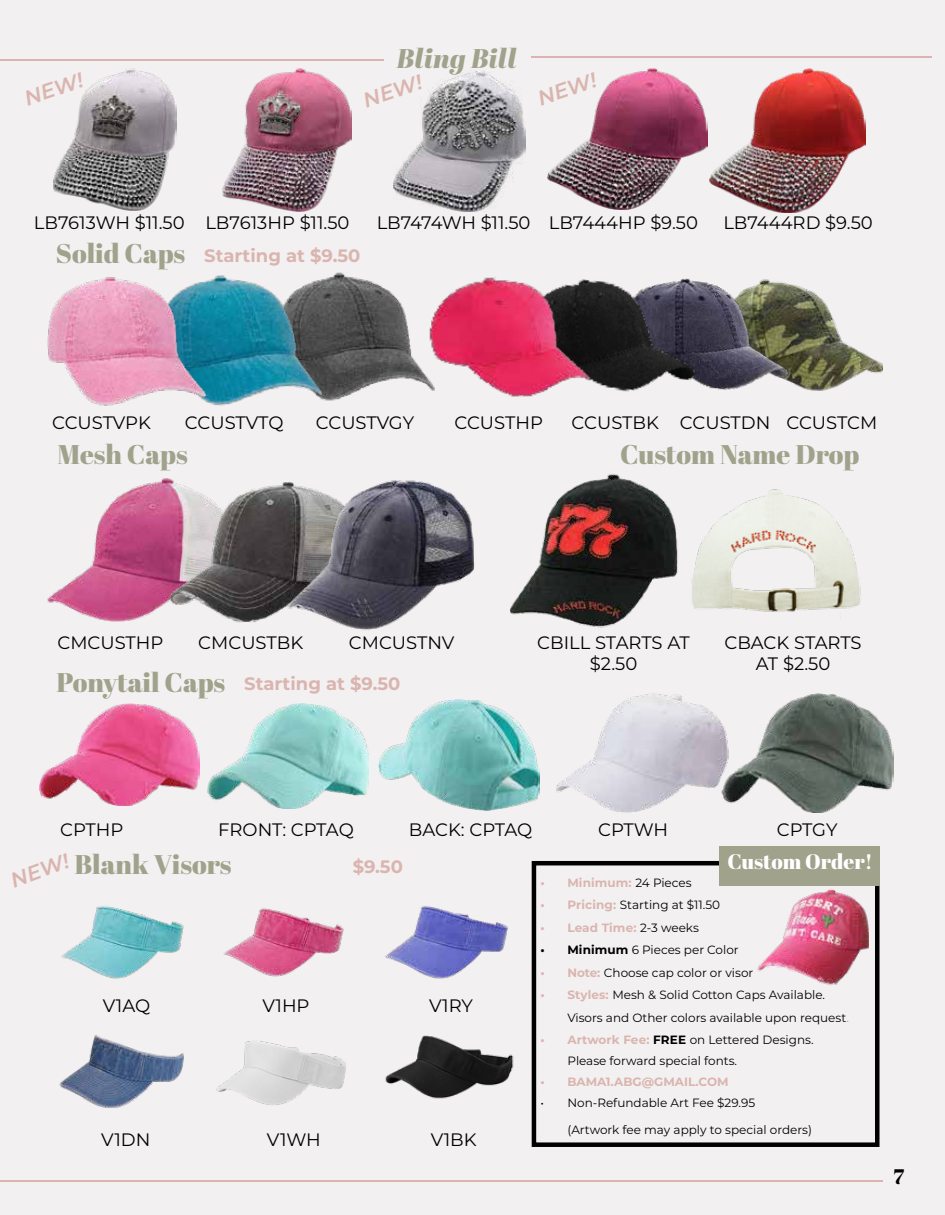
<style>
.page{position:relative;width:945px;height:1215px;background:#f3f0f1}
.page>*{position:absolute;margin:0;border:0;box-sizing:border-box;transform-origin:0 0}
.t1{font:27px "Abril Fatface";color:#a0a28b}
.t2{font:italic 27px "Abril Fatface";color:#a0a28b}
.t3{font:italic 600 21px "Montserrat";color:#dab5af}
.t4{font:21px "Abril Fatface";color:#fff}
.t5{font:21px "Abril Fatface";color:#000}
.t6{font:18px/21.6px "Montserrat";color:#000;text-align:center}
.t7{font:700 18px "Montserrat";color:#dab5af}
.t8{font:12px/22.5px "Montserrat";color:#000}
.t9{font:700 12px "Montserrat";color:#dab5af}
.s1{font-weight:400;color:#000}
.s2{font-weight:700;color:#dab5af}
.s3{font-weight:700}
.s4{color:#a0a28b}
</style>
<div class="page">
<img style="left:328px;top:272px;width:101px;height:129px">
<img style="left:208px;top:275px;width:120px;height:131px">
<img style="left:47px;top:277px;width:161px;height:129px">
<img style="left:815px;top:293px;width:68px;height:98px">
<img style="left:709px;top:279px;width:106px;height:112px">
<img style="left:602px;top:278px;width:107px;height:114px">
<img style="left:429px;top:277px;width:173px;height:120px">
<img style="left:702px;top:489px;width:159px;height:123px">
<img style="left:511px;top:474px;width:191px;height:154px">
<div style="left:532px;top:861px;width:348px;height:286px;border:4px solid #000"></div>
<img style="left:39px;top:703px;width:161px;height:102px">
<img style="left:207px;top:703px;width:162px;height:105px">
<img style="left:379px;top:699px;width:161px;height:112px">
<img style="left:761px;top:694px;width:132px;height:119px">
<div style="left:719px;top:846px;width:161px;height:40px;background:#a0a28b"></div>
<img style="left:47px;top:478px;width:123px;height:144px">
<img style="left:170px;top:479px;width:104px;height:144px">
<img style="left:274px;top:480px;width:201px;height:150px">
<img style="left:557px;top:693px;width:204px;height:120px">
<img style="left:757px;top:889px;width:112px;height:97px">
<img style="left:394px;top:70px;width:132px;height:141px">
<img style="left:53px;top:68px;width:123px;height:142px">
<img style="left:61px;top:906px;width:123px;height:73px">
<img style="left:223px;top:908px;width:121px;height:69px">
<img style="left:385px;top:906px;width:123px;height:73px">
<img style="left:59px;top:1035px;width:125px;height:73px">
<img style="left:216px;top:1041px;width:130px;height:64px">
<img style="left:385px;top:1035px;width:129px;height:64px">
<img style="left:222px;top:69px;width:130px;height:143px">
<img style="left:547px;top:68px;width:161px;height:141px">
<img style="left:710px;top:68px;width:155px;height:145px">
<hr style="left:0;top:60px;width:384px;height:1px;background:#dab5af">
<hr style="left:532px;top:57px;width:400px;height:1px;background:#dab5af">
<hr style="left:0;top:1180px;width:883px;height:1px;background:#dab5af">
<h1 class="t2" style="left:397px;top:39px;width:121px">Bling Bill</h1>
<h2 class="t3" style="left:20px;top:85px;width:62px;rotate:-19deg">NEW!</h2>
<h2 class="t3" style="left:533px;top:84px;width:62px;rotate:-19deg">NEW!</h2>
<h2 class="t3" style="left:359px;top:86px;width:62px;rotate:-19deg">NEW!</h2>
<h3 class="t6" style="left:34px;top:211px;width:152px">LB7613WH $11.50</h3>
<h3 class="t6" style="left:377px;top:211px;width:155px">LB7474WH $11.50</h3>
<h3 class="t6" style="left:205px;top:211px;width:146px">LB7613HP $11.50</h3>
<h3 class="t6" style="left:549px;top:211px;width:151px">LB7444HP $9.50</h3>
<h3 class="t6" style="left:723px;top:211px;width:151px">LB7444RD $9.50</h3>
<h1 class="t1" style="left:56px;top:234px;width:131px">Solid Caps</h1>
<h3 class="t7" style="left:204px;top:243px;width:158px">Starting at $9.50</h3>
<h3 class="t6" style="left:52px;top:411px;width:100px">CCUSTVPK</h3>
<h3 class="t6" style="left:185px;top:411px;width:100px">CCUSTVTQ</h3>
<h3 class="t6" style="left:316px;top:411px;width:100px">CCUSTVGY</h3>
<h3 class="t6" style="left:454px;top:411px;width:90px">CCUSTHP</h3>
<h3 class="t6" style="left:572px;top:411px;width:307px">CCUSTBK CCUSTDN CCUSTCM</h3>
<h1 class="t1" style="left:57px;top:436px;width:132px">Mesh Caps</h1>
<h1 class="t1" style="left:620px;top:435px;width:241px">Custom Name Drop</h1>
<h3 class="t6" style="left:57px;top:631px;width:108px">CMCUSTHP</h3>
<h3 class="t6" style="left:198px;top:631px;width:106px">CMCUSTBK</h3>
<h3 class="t6" style="left:349px;top:631px;width:107px">CMCUSTNV</h3>
<h3 class="t6" style="left:724px;top:631px;width:139px">CBACK STARTS<br>AT $2.50</h3>
<h3 class="t6" style="left:537px;top:631px;width:154px">CBILL STARTS AT $2.50</h3>
<h1 class="t1" style="left:57px;top:663px;width:170px">Ponytail Caps</h1>
<h3 class="t7" style="left:244px;top:670px;width:158px">Starting at $9.50</h3>
<h3 class="t6" style="left:60px;top:818px;width:65px">CPTHP</h3>
<h3 class="t6" style="left:218px;top:818px;width:137px">FRONT: CPTAQ</h3>
<h3 class="t6" style="left:409px;top:818px;width:125px">BACK: CPTAQ</h3>
<h3 class="t6" style="left:777px;top:818px;width:62px">CPTGY</h3>
<h3 class="t6" style="left:598px;top:818px;width:71px">CPTWH</h3>
<h2 class="t3" style="left:6px;top:867px;width:62px;rotate:-20deg">NEW!</h2>
<h3 class="t7" style="left:353px;top:853px;width:52px">$9.50</h3>
<h1 class="t1" style="left:74px;top:846px;width:159px">Blank Visors</h1>
<h3 class="t6" style="left:103px;top:994px;width:49px">V1AQ</h3>
<h3 class="t6" style="left:262px;top:994px;width:49px">V1HP</h3>
<h3 class="t6" style="left:429px;top:994px;width:45px">V1RY</h3>
<h3 class="t6" style="left:101px;top:1128px;width:51px">V1DN</h3>
<h3 class="t6" style="left:267px;top:1128px;width:55px">V1WH</h3>
<h3 class="t6" style="left:431px;top:1128px;width:47px">V1BK</h3>
<h2 class="t4" style="left:727px;top:846px;width:147px">Custom Order!</h2>
<p class="t9" style="left:540px;top:874px;width:153px">• Minimum: <span class="s1">24 Pieces</span></p>
<p class="t8" style="left:540px;top:893px;width:181px"><span class="s2">• Pricing:</span> Starting at $11.50</p>
<p class="t9" style="left:540px;top:919px;width:160px">• Lead Time: <span class="s1">2-3 weeks</span></p>
<p class="t8" style="left:540px;top:938px;width:200px"><span class="s3">• Minimum</span> 6 Pieces per Color</p>
<p class="t8" style="left:540px;top:961px;width:215px"><span class="s2">• Note:</span> Choose cap color or visor</p>
<p class="t8" style="left:567px;top:983px;width:283px;text-indent:-27px"><span class="s2">• Styles:</span> Mesh &amp; Solid Cotton Caps Available.<br>Visors and Other colors available upon request<span class="s4">.</span></p>
<p class="t8" style="left:567px;top:1029px;width:248px;line-height:21px;text-indent:-27px"><span class="s2">• Artwork Fee:</span> <span class="s3">FREE</span> on Lettered Designs.<br>Please forward special fonts.</p>
<p class="t9" style="left:540px;top:1073px;width:190px">• BAMA1.ABG@GMAIL.COM</p>
<p class="t8" style="left:540px;top:1091px;width:216px">• Non-Refundable Art Fee $29.95</p>
<p class="t8" style="left:567px;top:1118px;width:246px">(Artwork fee may apply to special orders)</p>
<h2 class="t5" style="left:894px;top:1162px;width:12px">7</h2>
</div>
